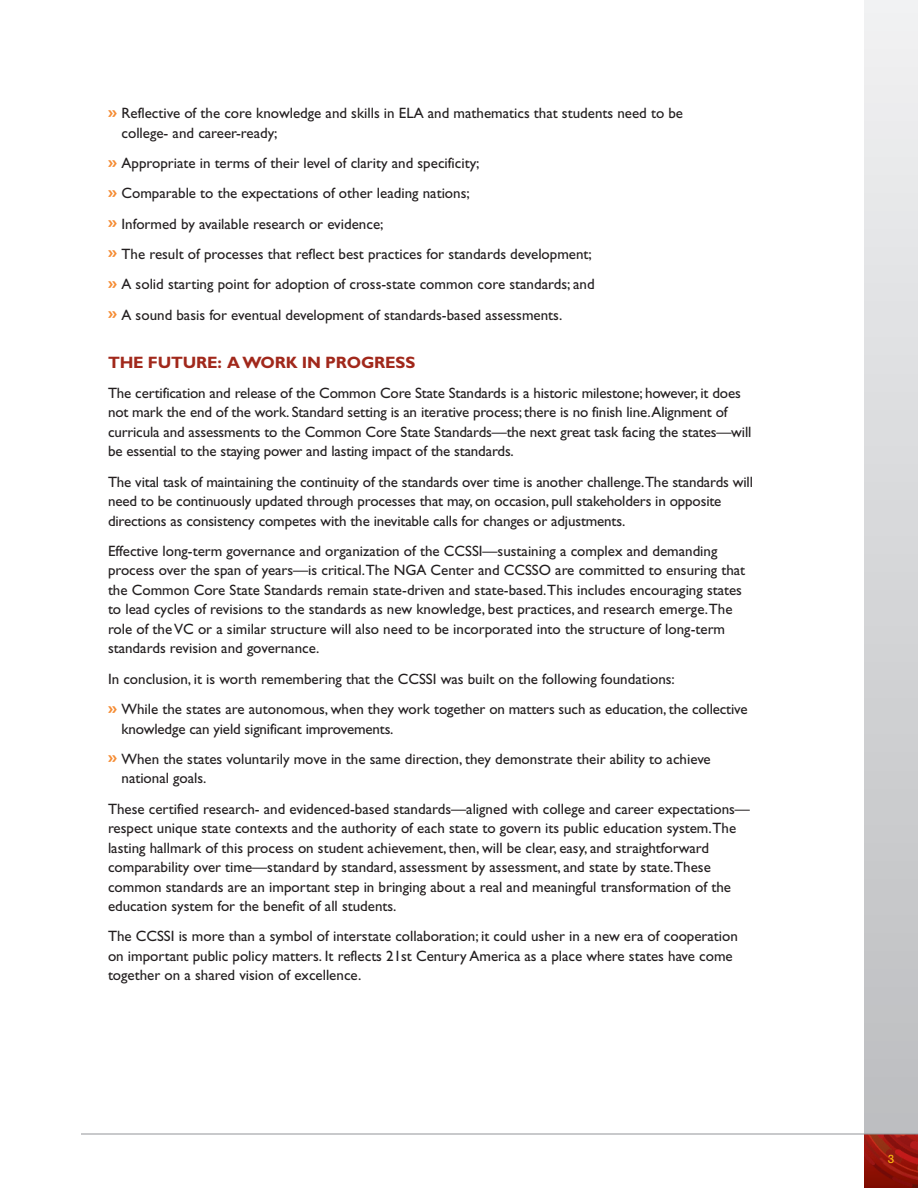
<style>
.page{position:relative;width:918px;height:1188px;background:#fff}
.page>*{position:absolute;margin:0;border:0;box-sizing:border-box;transform-origin:0 0}
.t1{font:700 16.5px "Gill Sans";letter-spacing:-.01em;color:#a1281b}
.t2{font:15px/19.5px "Gill Sans";color:#231f20}
.t3{font:12px "Rockwell";color:#fdbe12}
.s1{font-weight:700;color:#f58b32}
</style>
<div class="page">
<div style="left:864px;top:0;width:54px;height:1134px;background:linear-gradient(to bottom,#f0f1f2,#bcbdc0)"></div>
<img style="left:864px;top:1135px;width:54px;height:53px">
<hr style="left:81px;top:1134px;width:837px;height:1px;background:#939598">
<p class="t2" style="left:122px;top:105px;width:563px;text-indent:-14px"><span class="s1">››</span> Reflective of the core knowledge and skills in ELA and mathematics that students need to be college- and career-ready;</p>
<p class="t2" style="left:108px;top:149px;width:488px;line-height:30.3px"><span class="s1">››</span> Appropriate in terms of their level of clarity and specificity;<br><span class="s1">››</span> Comparable to the expectations of other leading nations;<br><span class="s1">››</span> Informed by available research or evidence;<br><span class="s1">››</span> The result of processes that reflect best practices for standards development; <span class="s1">››</span> A solid starting point for adoption of cross-state common core standards; and <span class="s1">››</span> A sound basis for eventual development of standards-based assessments.</p>
<p class="t1" style="left:108px;top:356px;width:309px">THE FUTURE: AWORK IN PROGRESS</p>
<p class="t2" style="left:108px;top:384px;width:645px">The certification and release of the Common Core State Standards is a historic milestone; however, it does not mark the end of the work. Standard setting is an iterative process; there is no finish line.Alignment of curricula and assessments to the Common Core State Standards—the next great task facing the states—will be essential to the staying power and lasting impact of the standards.</p>
<p class="t2" style="left:108px;top:473px;width:646px">The vital task of maintaining the continuity of the standards over time is another challenge.The standards will need to be continuously updated through processes that may, on occasion, pull stakeholders in opposite directions as consistency competes with the inevitable calls for changes or adjustments.</p>
<p class="t2" style="left:108px;top:543px;width:639px">Effective long-term governance and organization of the CCSSI—sustaining a complex and demanding process over the span of years—is critical.The NGA Center and CCSSO are committed to ensuring that the Common Core State Standards remain state-driven and state-based.This includes encouraging states to lead cycles of revisions to the standards as new knowledge, best practices, and research emerge.The role of theVC or a similar structure will also need to be incorporated into the structure of long-term standards revision and governance.</p>
<p class="t2" style="left:108px;top:665px;width:641px;line-height:30.3px">In conclusion, it is worth remembering that the CCSSI was built on the following foundations:<br><span class="s1">››</span> While the states are autonomous, when they work together on matters such as education, the collective</p>
<p class="t2" style="left:108px;top:715px;width:604px;line-height:30.3px;text-indent:14px">knowledge can yield significant improvements.<br><span class="s1">››</span> When the states voluntarily move in the same direction, they demonstrate their ability to achieve</p>
<p class="t2" style="left:108px;top:765px;width:643px;line-height:30.3px;text-indent:14px">national goals.<br>These certified research- and evidenced-based standards—aligned with college and career expectations—</p>
<p class="t2" style="left:108px;top:820px;width:630px">respect unique state contexts and the authority of each state to govern its public education system.The lasting hallmark of this process on student achievement, then, will be clear, easy, and straightforward comparability over time—standard by standard, assessment by assessment, and state by state.These common standards are an important step in bringing about a real and meaningful transformation of the education system for the benefit of all students.</p>
<p class="t2" style="left:108px;top:928px;width:632px">The CCSSI is more than a symbol of interstate collaboration; it could usher in a new era of cooperation on important public policy matters. It reflects 21st Century America as a place where states have come together on a shared vision of excellence.</p>
<p class="t3" style="left:888px;top:1152px;width:8px">3</p>
</div>
